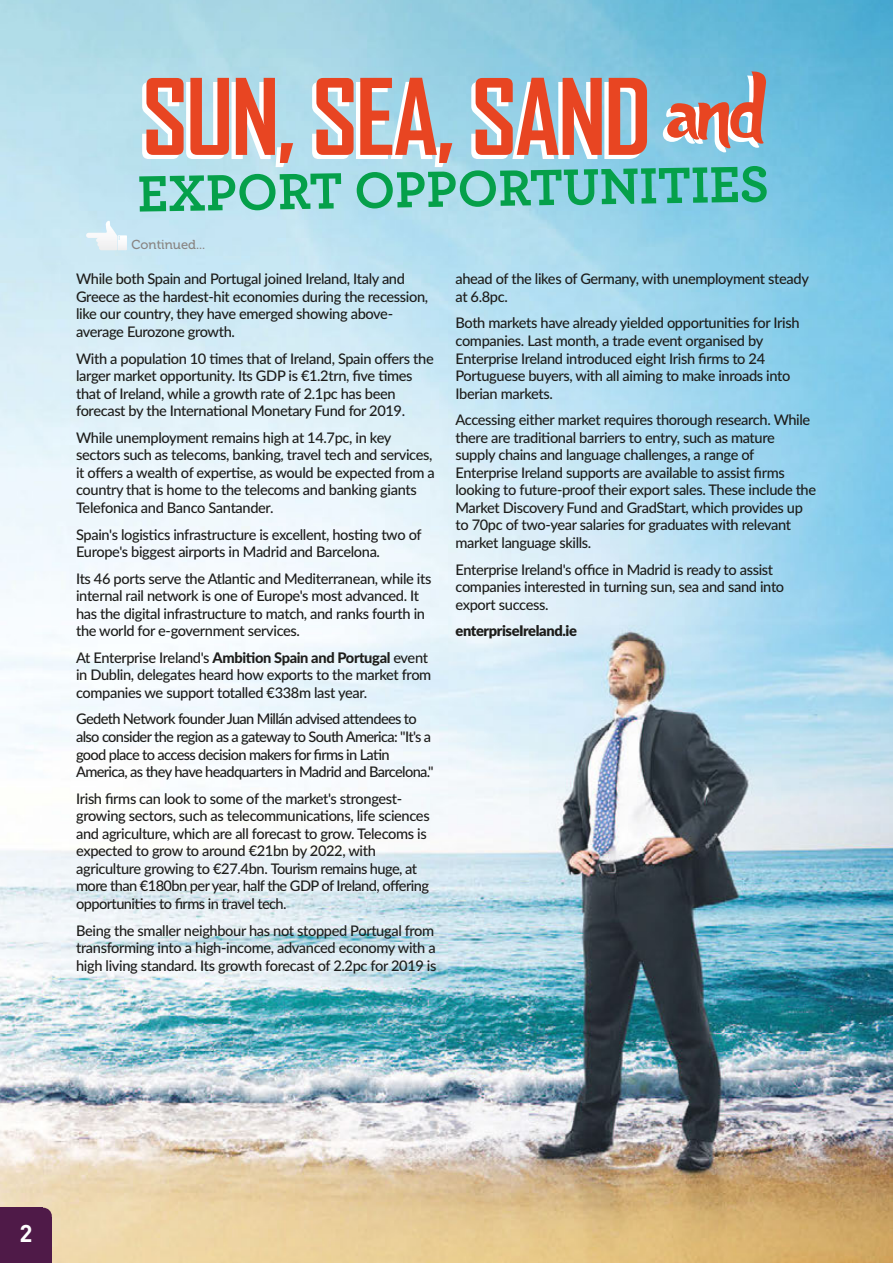
<style>
.page{position:relative;width:893px;height:1263px;background:#fff}
.page>*{position:absolute;margin:0;border:0;box-sizing:border-box;transform-origin:0 0}
.t1{font:700 100.8px "Agency FB";letter-spacing:-.025em;color:#e84522}
.t2{font:700 53.4px "Archer Pro";color:#05a04a}
.t3{font:700 24px "DIN";color:#fff}
.t4{font:500 14.7px/17.5px "Lato";letter-spacing:-.025em;color:#1d1d1b}
.t5{font:500 14.7px/17.5px "Lato";letter-spacing:-.045em;color:#1d1d1b}
.t6{font:900 14.7px "Lato";letter-spacing:-.025em;color:#1d1d1b}
.t7{font:12.9px "Museo 500";color:#898583}
.s1{font-family:"Anabelle Script";font-weight:300;font-size:149.7px;color:#fff}
.s2{font-weight:800}
</style>
<div class="page">
<img style="left:0;top:0;width:893px;height:1263px">
<div style="left:0;top:1208px;width:43px;height:55px;background:#4f1a48"></div>
<div style="left:0;top:1217px;width:52px;height:46px;background:#4f1a48"></div>
<div style="left:5px;top:1208px;width:47px;height:44px;background:#4f1a48;border-radius:9px"></div>
<svg style="left:86px;top:220px;width:41px;height:30px"></svg>
<p class="t1" style="left:142px;top:61px;width:619px">SUN, SEA, SAND<span class="s1">and</span></p>
<p class="t2" style="left:137px;top:177px;width:633px;rotate:-1deg">EXPORT OPPORTUNITIES</p>
<p class="t7" style="left:132px;top:237px;width:75px">Continued...</p>
<p class="t4" style="left:76px;top:271px;width:354px">While both Spain and Portugal joined Ireland, Italy and Greece as the hardest-hit economies during the recession, like our country, they have emerged showing above&shy;average Eurozone growth.</p>
<p class="t4" style="left:76px;top:351px;width:359px">With a population 10 times that of Ireland, Spain offers the larger market opportunity. Its GDP is €1.2trn, five times that of Ireland, while a growth rate of 2.1pc has been forecast by the International Monetary Fund for 2019.</p>
<p class="t4" style="left:76px;top:430px;width:360px">While unemployment remains high at 14.7pc, in key sectors such as telecoms, banking, travel tech and services, it offers a wealth of expertise, as would be expected from a country that is home to the telecoms and banking giants Telefonica and Banco Santander.</p>
<p class="t4" style="left:76px;top:527px;width:347px">Spain's logistics infrastructure is excellent, hosting two of<br>Europe's biggest airports in Madrid and Barcelona.</p>
<p class="t4" style="left:76px;top:571px;width:357px">Its 46 ports serve the Atlantic and Mediterranean, while its internal rail network is one of Europe's most advanced. It has the digital infrastructure to match, and ranks fourth in the world for e-government services.</p>
<p class="t4" style="left:76px;top:650px;width:357px">At Enterprise Ireland's <span class="s2">Ambition Spain and Portugal</span> event in Dublin, delegates heard how exports to the market from companies we support totalled €338m last year.</p>
<p class="t5" style="left:76px;top:712px;width:359px">Gedeth Network founder Juan Millán advised attendees to also consider the region as a gateway to South America: "It's a good place to access decision makers for firms in Latin America, as they have headquarters in Madrid and Barcelona."</p>
<p class="t4" style="left:76px;top:791px;width:355px">Irish firms can look to some of the market's strongest&shy;growing sectors, such as telecommunications, life sciences and agriculture, which are all forecast to grow. Telecoms is expected to grow to around €21bn by 2022, with agriculture growing to €27.4bn. Tourism remains huge, at more than €180bn per year, half the GDP of Ireland, offering opportunities to firms in travel tech.</p>
<p class="t4" style="left:76px;top:923px;width:362px">Being the smaller neighbour has not stopped Portugal from transforming into a high-income, advanced economy with a high living standard. Its growth forecast of 2.2pc for 2019 is</p>
<p class="t4" style="left:455px;top:271px;width:355px">ahead of the likes of Germany, with unemployment steady at 6.8pc.</p>
<p class="t4" style="left:455px;top:315px;width:345px">Both markets have already yielded opportunities for Irish companies. Last month, a trade event organised by Enterprise Ireland introduced eight Irish firms to 24<br>Portuguese buyers, with all aiming to make inroads into Iberian markets.</p>
<p class="t4" style="left:455px;top:412px;width:362px">Accessing either market requires thorough research. While there are traditional barriers to entry, such as mature supply chains and language challenges, a range of Enterprise Ireland supports are available to assist firms looking to future-proof their export sales. These include the Market Discovery Fund and GradStart, which provides up to 70pc of two-year salaries for graduates with relevant market language skills.</p>
<p class="t4" style="left:455px;top:562px;width:330px">Enterprise Ireland's office in Madrid is ready to assist companies interested in turning sun, sea and sand into export success.</p>
<p class="t6" style="left:455px;top:625px;width:123px">enterpriseIreland.ie</p>
<p class="t3" style="left:19px;top:1225px;width:15px">2</p>
</div>
